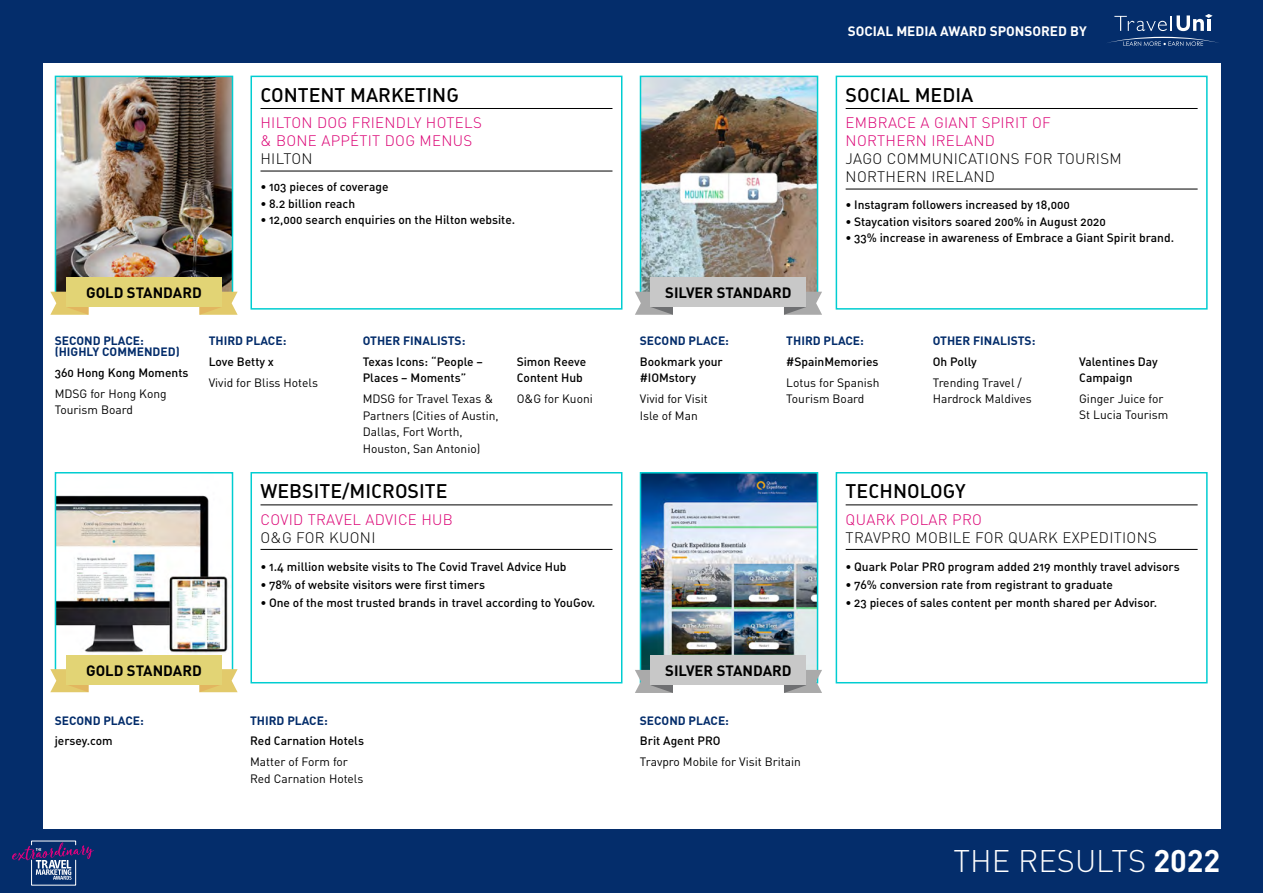
<style>
.page{position:relative;width:1263px;height:893px;background:#fff}
.page>*{position:absolute;margin:0;border:0;box-sizing:border-box;transform-origin:0 0}
.t1{font:300 30.9px "DIN";color:#fff}
.t2{font:19.5px "DIN Medium Alternate";color:#000}
.t3{font:300 15px/18px "DIN";letter-spacing:.02em;color:#db0074}
.t4{font:300 15px/18px "DIN";letter-spacing:.02em;color:#000}
.t5{font:700 14.85px "DIN";color:#000}
.t6{font:700 13.5px "DIN";color:#fff}
.t7{font:12px/16.5px "DIN Medium Alternate";color:#000}
.t8{font:12px/16.5px "DIN";color:#000}
.t9{font:700 12px/11.2px "DIN";color:#042d6b}
.s1{font-weight:700}
</style>
<div class="page">
<div style="left:0;top:0;width:1263px;height:892px;background:#042d6b"></div>
<div style="left:43px;top:64px;width:1177px;height:765px;background:#fff"></div>
<svg style="left:12px;top:840px;width:82px;height:45px"></svg>
<hr style="left:846px;top:504px;width:352px;height:1px;background:#000">
<hr style="left:846px;top:549px;width:352px;height:1px;background:#000">
<div style="left:836px;top:472px;width:372px;height:211px;border:2px solid #00cdd1"></div>
<img style="left:643px;top:475px;width:172px;height:195px">
<div style="left:640px;top:472px;width:178px;height:211px;border:2px solid #00cdd1"></div>
<hr style="left:261px;top:504px;width:351px;height:1px;background:#000">
<hr style="left:261px;top:549px;width:351px;height:1px;background:#000">
<div style="left:251px;top:472px;width:371px;height:211px;border:2px solid #00cdd1"></div>
<img style="left:58px;top:495px;width:170px;height:159px">
<div style="left:55px;top:472px;width:178px;height:202px;border:2px solid #00cdd1"></div>
<hr style="left:846px;top:108px;width:352px;height:1px;background:#000">
<hr style="left:846px;top:189px;width:352px;height:1px;background:#000">
<div style="left:836px;top:76px;width:372px;height:233px;border:2px solid #00cdd1"></div>
<img style="left:643px;top:79px;width:172px;height:212px">
<div style="left:640px;top:76px;width:178px;height:218px;border:2px solid #00cdd1"></div>
<img style="left:58px;top:79px;width:172px;height:212px">
<div style="left:55px;top:76px;width:178px;height:218px;border:2px solid #00cdd1"></div>
<hr style="left:261px;top:108px;width:351px;height:1px;background:#000">
<hr style="left:261px;top:171px;width:351px;height:1px;background:#000">
<div style="left:251px;top:76px;width:371px;height:233px;border:2px solid #00cdd1"></div>
<svg style="left:199px;top:292px;width:39px;height:23px"></svg>
<svg style="left:50px;top:292px;width:39px;height:23px"></svg>
<div style="left:66px;top:277px;width:156px;height:30px;background:#e2d475"></div>
<svg style="left:784px;top:292px;width:38px;height:23px"></svg>
<svg style="left:635px;top:292px;width:38px;height:23px"></svg>
<div style="left:651px;top:277px;width:155px;height:30px;background:#c8c8c8"></div>
<svg style="left:199px;top:669px;width:39px;height:23px"></svg>
<svg style="left:50px;top:669px;width:39px;height:23px"></svg>
<div style="left:66px;top:654px;width:156px;height:30px;background:#e2d475"></div>
<svg style="left:784px;top:670px;width:38px;height:23px"></svg>
<svg style="left:635px;top:670px;width:38px;height:23px"></svg>
<div style="left:651px;top:655px;width:155px;height:30px;background:#c8c8c8"></div>
<svg style="left:1114px;top:14px;width:99px;height:17px"></svg>
<svg style="left:1108px;top:37px;width:110px;height:9px"></svg>
<h2 class="t2" style="left:261px;top:82px;width:200px">CONTENT MARKETING</h2>
<p class="t3" style="left:261px;top:114px;width:223px">HILTON DOG FRIENDLY HOTELS &amp; BONE APPÉTIT DOG MENUS</p>
<p class="t4" style="left:261px;top:150px;width:54px">HILTON</p>
<p class="t7" style="left:261px;top:178px;width:129px">• 103 pieces of coverage</p>
<p class="t7" style="left:261px;top:195px;width:96px">• 8.2 billion reach</p>
<p class="t7" style="left:261px;top:211px;width:256px">• 12,000 search enquiries on the Hilton website.</p>
<p class="t5" style="left:86px;top:283px;width:117px">GOLD STANDARD</p>
<p class="t5" style="left:665px;top:283px;width:128px">SILVER STANDARD</p>
<p class="t6" style="left:848px;top:22px;width:232px">SOCIAL MEDIA AWARD SPONSORED BY</p>
<h2 class="t2" style="left:846px;top:82px;width:129px">SOCIAL MEDIA</h2>
<p class="t3" style="left:846px;top:114px;width:207px">EMBRACE A GIANT SPIRIT OF<br>NORTHERN IRELAND</p>
<p class="t4" style="left:846px;top:150px;width:278px">JAGO COMMUNICATIONS FOR TOURISM<br>NORTHERN IRELAND</p>
<p class="t7" style="left:846px;top:196px;width:226px">• Instagram followers increased by 18,000</p>
<p class="t7" style="left:846px;top:213px;width:262px">• Staycation visitors soared 200% in August 2020</p>
<p class="t7" style="left:846px;top:229px;width:330px">• 33% increase in awareness of Embrace a Giant Spirit brand.</p>
<p class="t9" style="left:55px;top:334px;width:127px">SECOND PLACE: (HIGHLY COMMENDED)</p>
<p class="t7" style="left:55px;top:364px;width:135px">360 Hong Kong Moments</p>
<p class="t8" style="left:55px;top:385px;width:114px">MDSG for Hong Kong<br>Tourism Board</p>
<p class="t9" style="left:209px;top:334px;width:79px">THIRD PLACE:</p>
<p class="t7" style="left:209px;top:353px;width:67px">Love Betty x</p>
<p class="t8" style="left:209px;top:374px;width:111px">Vivid for Bliss Hotels</p>
<p class="t9" style="left:363px;top:334px;width:104px">OTHER FINALISTS:</p>
<p class="t7" style="left:363px;top:353px;width:122px">Texas Icons: “People –<br>Places – Moments”</p>
<p class="t8" style="left:363px;top:390px;width:138px">MDSG for Travel Texas &amp;<br>Partners (Cities of Austin,<br>Dallas, Fort Worth,<br>Houston, San Antonio)</p>
<p class="t7" style="left:517px;top:353px;width:71px">Simon Reeve<br>Content Hub</p>
<p class="t8" style="left:517px;top:390px;width:78px">O&amp;G for Kuoni</p>
<h2 class="t2" style="left:261px;top:478px;width:189px">WEBSITE/MICROSITE</h2>
<p class="t3" style="left:261px;top:510px;width:194px">COVID TRAVEL ADVICE HUB</p>
<p class="t4" style="left:261px;top:528px;width:116px">O&amp;G FOR KUONI</p>
<p class="t7" style="left:261px;top:558px;width:308px">• 1.4 million website visits to The Covid Travel Advice Hub</p>
<p class="t7" style="left:261px;top:576px;width:226px">• 78% of website visitors were first timers</p>
<p class="t7" style="left:261px;top:594px;width:336px">• One of the most trusted brands in travel according to YouGov.</p>
<p class="t9" style="left:640px;top:334px;width:91px">SECOND PLACE:</p>
<p class="t7" style="left:640px;top:353px;width:85px">Bookmark your #IOMstory</p>
<p class="t8" style="left:640px;top:390px;width:70px">Vivid for Visit<br>Isle of Man</p>
<p class="t9" style="left:786px;top:334px;width:79px">THIRD PLACE:</p>
<p class="t7" style="left:786px;top:353px;width:94px">#SpainMemories</p>
<p class="t8" style="left:786px;top:374px;width:95px">Lotus for Spanish<br>Tourism Board</p>
<p class="t9" style="left:933px;top:334px;width:104px">OTHER FINALISTS:</p>
<p class="t7" style="left:933px;top:353px;width:46px">Oh Polly</p>
<p class="t8" style="left:933px;top:374px;width:100px">Trending Travel /<br>Hardrock Maldives</p>
<p class="t7" style="left:1079px;top:352px;width:80px">Valentines Day<br>Campaign</p>
<p class="t8" style="left:1079px;top:390px;width:91px">Ginger Juice for<br>St Lucia Tourism</p>
<h2 class="t2" style="left:846px;top:478px;width:122px">TECHNOLOGY</h2>
<p class="t3" style="left:846px;top:510px;width:138px">QUARK POLAR PRO</p>
<p class="t4" style="left:846px;top:528px;width:313px">TRAVPRO MOBILE FOR QUARK EXPEDITIONS</p>
<p class="t7" style="left:846px;top:558px;width:336px">• Quark Polar PRO program added 219 monthly travel advisors</p>
<p class="t7" style="left:846px;top:576px;width:269px">• 76% conversion rate from registrant to graduate</p>
<p class="t7" style="left:846px;top:594px;width:313px">• 23 pieces of sales content per month shared per Advisor.</p>
<p class="t5" style="left:86px;top:660px;width:117px">GOLD STANDARD</p>
<p class="t5" style="left:665px;top:661px;width:128px">SILVER STANDARD</p>
<p class="t9" style="left:55px;top:714px;width:91px">SECOND PLACE:</p>
<p class="t7" style="left:55px;top:732px;width:59px">jersey.com</p>
<p class="t9" style="left:250px;top:714px;width:79px">THIRD PLACE:</p>
<p class="t7" style="left:250px;top:732px;width:115px">Red Carnation Hotels</p>
<p class="t8" style="left:250px;top:753px;width:115px">Matter of Form for<br>Red Carnation Hotels</p>
<p class="t9" style="left:640px;top:714px;width:91px">SECOND PLACE:</p>
<p class="t7" style="left:640px;top:732px;width:82px">Brit Agent PRO</p>
<p class="t8" style="left:640px;top:753px;width:162px">Travpro Mobile for Visit Britain</p>
<h1 class="t1" style="left:954px;top:842px;width:268px">THE RESULTS <span class="s1">2022</span></h1>
</div>
